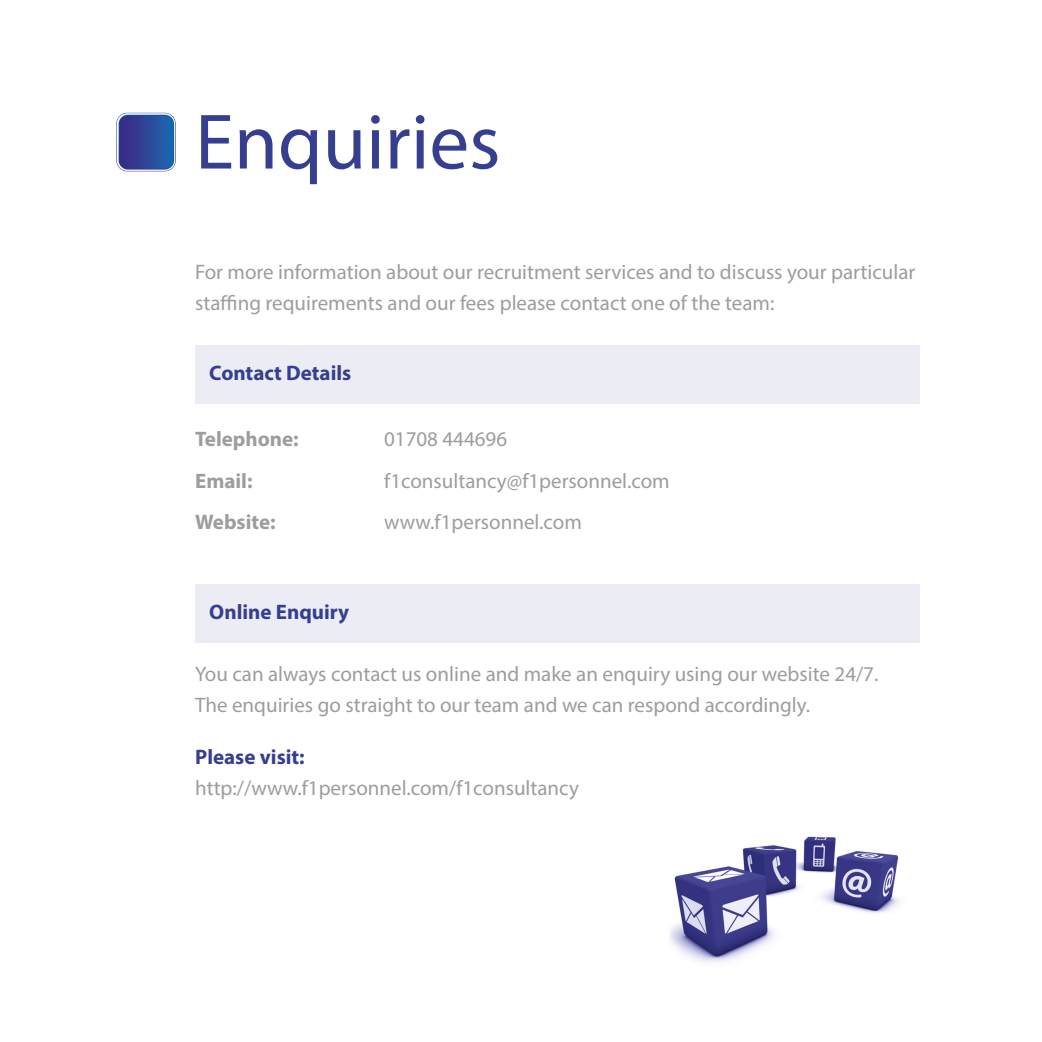
<style>
.page{position:relative;width:1042px;height:1042px;background:#fff}
.page>*{position:absolute;margin:0;border:0;box-sizing:border-box;transform-origin:0 0}
.t1{font:79.1px "Myriad Pro";color:#353e8f}
.t2{font:21px/31.5px "Myriad Pro";color:#9d9d9c}
.t3{font:700 21px "Myriad Pro";color:#353e8f}
.t4{font:700 21px "Myriad Pro";color:#9d9d9c}
</style>
<div class="page">
<img style="left:670px;top:836px;width:229px;height:126px">
<div style="left:195px;top:346px;width:724px;height:58px;background:#ebecf4"></div>
<div style="left:195px;top:585px;width:724px;height:58px;background:#ebecf4"></div>
<img style="left:116px;top:112px;width:60px;height:60px">
<h1 class="t1" style="left:195px;top:93px;width:307px">Enquiries</h1>
<p class="t2" style="left:195px;top:256px;width:722px">For more information about our recruitment services and to discuss your particular staffing requirements and our fees please contact one of the team:</p>
<p class="t3" style="left:209px;top:359px;width:144px">Contact Details</p>
<p class="t4" style="left:195px;top:425px;width:105px">Telephone:</p>
<p class="t2" style="left:384px;top:423px;width:124px">01708 444696</p>
<p class="t4" style="left:195px;top:467px;width:59px">Email:</p>
<p class="t2" style="left:384px;top:464px;width:287px">f1consultancy@f1personnel.com</p>
<p class="t4" style="left:195px;top:508px;width:82px">Website:</p>
<p class="t2" style="left:384px;top:506px;width:199px">www.f1personnel.com</p>
<p class="t3" style="left:209px;top:598px;width:141px">Online Enquiry</p>
<p class="t2" style="left:195px;top:657px;width:685px">You can always contact us online and make an enquiry using our website 24/7.<br>The enquiries go straight to our team and we can respond accordingly.</p>
<p class="t3" style="left:195px;top:743px;width:111px">Please visit:</p>
<p class="t2" style="left:195px;top:772px;width:385px">http://www.f1personnel.com/f1consultancy</p>
</div>
